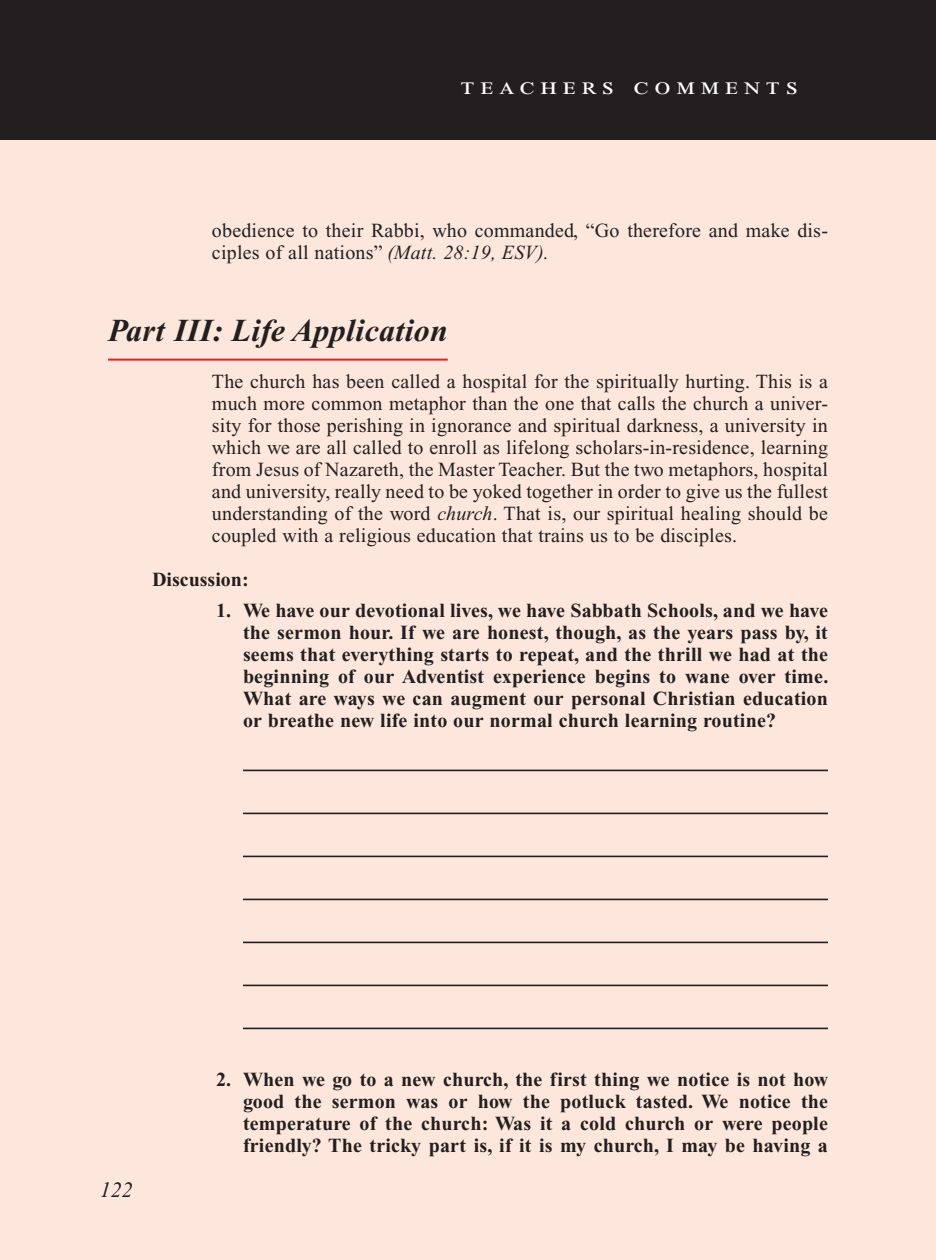
<style>
.page{position:relative;width:936px;height:1260px;background:#fff}
.page>*{position:absolute;margin:0;border:0;box-sizing:border-box;transform-origin:0 0}
.Main_Head_Teachers_C{font:italic 700 32px "Times New Roman PS Std";letter-spacing:.01em;color:#231f20}
.Teachers_Comments_He{font:24px "Times New Roman PS Std";letter-spacing:.2em;color:#fff;scale:1.2 1}
.PageNumbers{font:italic 22px "Times New Roman PS Std";color:#231f20}
.Objectives_Body_Text{font:20px/22px "Times New Roman PS Std";letter-spacing:.01em;color:#231f20}
.LifeApplication{font:700 20px/22px "Times New Roman PS Std";letter-spacing:.01em;color:#231f20;text-align:justify}
.Roman_Numeral_Sub_He{font:700 20px "Times New Roman PS Std";color:#231f20}
.s1{font-style:italic}
</style>
<div class="page">
<div style="left:0;top:134px;width:936px;height:1126px;background:#fde7dc"></div>
<hr style="left:108px;top:359px;width:340px;height:2px;background:#ee1d23">
<hr style="left:243px;top:770px;width:585px;height:1px;background:#231f20">
<hr style="left:243px;top:813px;width:585px;height:1px;background:#231f20">
<hr style="left:243px;top:856px;width:585px;height:1px;background:#231f20">
<hr style="left:243px;top:899px;width:585px;height:1px;background:#231f20">
<hr style="left:243px;top:942px;width:585px;height:1px;background:#231f20">
<hr style="left:243px;top:985px;width:585px;height:1px;background:#231f20">
<hr style="left:243px;top:1028px;width:585px;height:1px;background:#231f20">
<div style="left:0;top:0;width:936px;height:140px;background:#231f20"></div>
<p class="Teachers_Comments_He" style="left:461px;top:73px;width:283px">teachers comments</p>
<p class="Objectives_Body_Text" style="left:212px;top:219px;width:618px">obedience to their Rabbi, who commanded, “Go therefore and make dis&shy;ciples of all nations” <span class="s1">(Matt. 28:19, ESV).</span></p>
<p class="Main_Head_Teachers_C" style="left:108px;top:313px;width:342px">Part III: Life Application</p>
<p class="Objectives_Body_Text" style="left:212px;top:370px;width:618px;text-align:justify">The church has been called a hospital for the spiritually hurting. This is a much more common metaphor than the one that calls the church a univer&shy;sity for those perishing in ignorance and spiritual darkness, a university in which we are all called to enroll as lifelong scholars-in-residence, learning from Jesus of Nazareth, the Master Teacher. But the two metaphors, hospital and university, really need to be yoked together in order to give us the fullest understanding of the word <span class="s1">church</span>. That is, our spiritual healing should be coupled with a religious education that trains us to be disciples.</p>
<p class="Roman_Numeral_Sub_He" style="left:152px;top:568px;width:98px">Discussion:</p>
<p class="LifeApplication" style="left:243px;top:599px;width:587px;text-indent:-27px">1. We have our devotional lives, we have Sabbath Schools, and we have the sermon hour. If we are honest, though, as the years pass by, it seems that everything starts to repeat, and the thrill we had at the beginning of our Adventist experience begins to wane over time.<br>What are ways we can augment our personal Christian education or breathe new life into our normal church learning routine?</p>
<p class="PageNumbers" style="left:100px;top:1178px;width:34px">122</p>
<p class="LifeApplication" style="left:243px;top:1068px;width:587px;text-indent:-27px">2. When we go to a new church, the first thing we notice is not how good the sermon was or how the potluck tasted. We notice the temperature of the church: Was it a cold church or were people friendly? The tricky part is, if it is my church, I may be having a</p>
</div>
